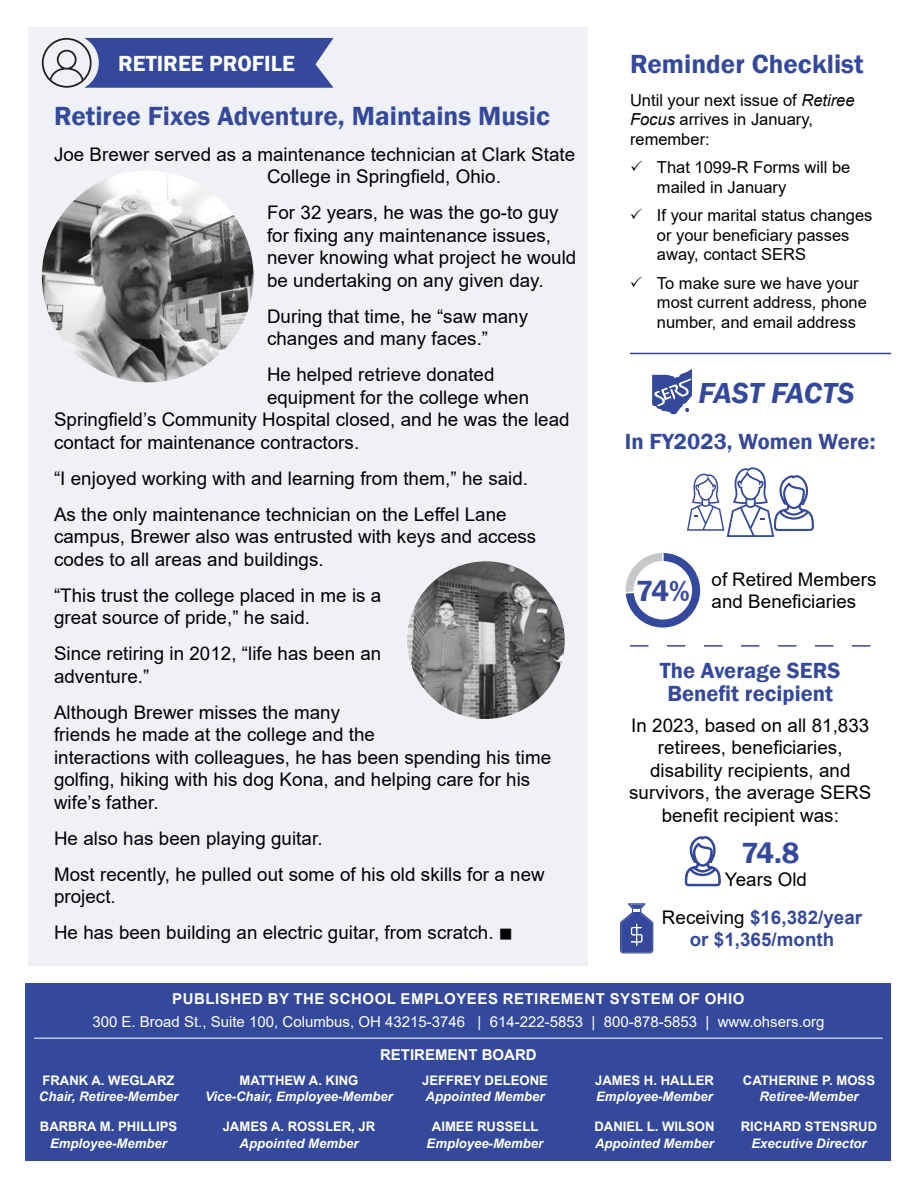
<style>
.page{position:relative;width:918px;height:1188px;background:#fff}
.page>*{position:absolute;margin:0;border:0;box-sizing:border-box;transform-origin:0 0}
.t1{font:600 30px "Franklin Gothic";color:#34499b}
.t2{font:italic 600 29.7px "Franklin Gothic";letter-spacing:-.005em;color:#34499b}
.t3{font:600 27px "Franklin Gothic";color:#34499b}
.t4{font:600 22.5px/22.5px "Franklin Gothic";color:#34499b;text-align:center}
.t5{font:600 22.5px "Franklin Gothic";color:#fff}
.t6{font:18.75px/22.5px "Arial";letter-spacing:.005em;color:#000}
.t7{font:700 18.75px/22.5px "Arial";letter-spacing:.005em;color:#34499b;text-align:center}
.t8{font:16.5px/19.5px "Arial";color:#000}
.t9{font:15px "Arial";color:#fff}
.t10{font:700 15px "Arial";letter-spacing:.035em;color:#fff}
.t11{font:700 15px "Arial";color:#fff}
.t12{font:italic 700 13.2px "Arial";color:#fff}
.t13{font:700 13.2px "Arial";color:#fff}
.s1{font-style:italic}
.s2{font-weight:400;color:#000}
</style>
<div class="page">
<div style="left:26px;top:983px;width:865px;height:178px;background:#34499b"></div>
<hr style="left:34px;top:1038px;width:849px;height:1px;background:#fff">
<div style="left:28px;top:27px;width:560px;height:938px;background:#eff1f6"></div>
<img style="left:407px;top:561px;width:158px;height:158px;border-radius:79px">
<svg style="left:42px;top:38px;width:292px;height:50px"></svg>
<hr style="left:630px;top:353px;width:261px;height:1px;background:#34499b">
<svg style="left:630px;top:645px;width:240px;height:2px"></svg>
<img style="left:42px;top:171px;width:212px;height:211px;border-radius:106px">
<svg style="left:684px;top:836px;width:37px;height:51px"></svg>
<svg style="left:625px;top:553px;width:76px;height:75px"></svg>
<div style="left:634px;top:561px;width:58px;height:59px;background:#fff;border-radius:50%"></div>
<svg style="left:687px;top:467px;width:127px;height:70px"></svg>
<svg style="left:620px;top:903px;width:33px;height:50px"></svg>
<svg style="left:653px;top:370px;width:39px;height:44px"></svg>
<p class="t5" style="left:118px;top:49px;width:178px">RETIREE PROFILE</p>
<h3 class="t3" style="left:630px;top:47px;width:235px">Reminder Checklist</h3>
<p class="t8" style="left:630px;top:90px;width:226px">Until your next issue of <span class="s1">Retiree<br>Focus</span> arrives in January, remember:</p>
<p class="t8" style="left:657px;top:158px;width:195px;text-indent:-27px">✓ That 1099-R Forms will be mailed in January</p>
<p class="t8" style="left:657px;top:206px;width:217px;text-indent:-27px">✓ If your marital status changes or your beneficiary passes away, contact SERS</p>
<p class="t8" style="left:657px;top:273px;width:212px;text-indent:-27px">✓ To make sure we have your most current address, phone number, and email address</p>
<h3 class="t3" style="left:54px;top:99px;width:498px">Retiree Fixes Adventure, Maintains Music</h3>
<p class="t6" style="left:267px;top:143px;width:310px;text-indent:-213px">Joe Brewer served as a maintenance technician at Clark State<br>College in Springfield, Ohio.</p>
<p class="t6" style="left:267px;top:201px;width:311px">For 32 years, he was the go-to guy for fixing any maintenance issues, never knowing what project he would be undertaking on any given day.</p>
<p class="t6" style="left:267px;top:305px;width:263px">During that time, he “saw many changes and many faces.”</p>
<p class="t6" style="left:267px;top:363px;width:229px">He helped retrieve donated</p>
<p class="t6" style="left:267px;top:386px;width:264px">equipment for the college when</p>
<p class="t6" style="left:54px;top:408px;width:517px">Springfield’s Community Hospital closed, and he was the lead</p>
<p class="t6" style="left:54px;top:431px;width:307px">contact for maintenance contractors.</p>
<p class="t6" style="left:54px;top:460px;width:476px;line-height:36px">“I enjoyed working with and learning from them,” he said.<br>As the only maintenance technician on the Leffel Lane</p>
<p class="t6" style="left:54px;top:525px;width:484px">campus, Brewer also was entrusted with keys and access codes to all areas and buildings.</p>
<p class="t6" style="left:54px;top:584px;width:329px">“This trust the college placed in me is a great source of pride,” he said.</p>
<p class="t6" style="left:54px;top:642px;width:329px">Since retiring in 2012, “life has been an adventure.”</p>
<p class="t6" style="left:54px;top:701px;width:499px">Although Brewer misses the many<br>friends he made at the college and the<br>interactions with colleagues, he has been spending his time golfing, hiking with his dog Kona, and helping care for his wife’s father.</p>
<p class="t6" style="left:54px;top:820px;width:492px;line-height:36px">He also has been playing guitar.<br>Most recently, he pulled out some of his old skills for a new</p>
<p class="t6" style="left:54px;top:878px;width:460px;line-height:36px">project.<br>He has been building an electric guitar, from scratch. ■</p>
<h2 class="t2" style="left:699px;top:374px;width:158px">FAST FACTS</h2>
<p class="t4" style="left:625px;top:431px;width:252px">In FY2023, Women Were:</p>
<h1 class="t1" style="left:636px;top:572px;width:55px">74%</h1>
<p class="t6" style="left:712px;top:568px;width:166px">of Retired Members and Beneficiaries</p>
<p class="t4" style="left:660px;top:660px;width:182px">The Average SERS<br>Benefit recipient</p>
<p class="t6" style="left:629px;top:714px;width:244px;text-align:center">In 2023, based on all 81,833 retirees, beneficiaries, disability recipients, and survivors, the average SERS benefit recipient was:</p>
<h1 class="t1" style="left:741px;top:835px;width:60px">74.8</h1>
<p class="t6" style="left:725px;top:868px;width:84px">Years Old</p>
<p class="t7" style="left:662px;top:906px;width:202px"><span class="s2">Receiving</span> $16,382/year or $1,365/month</p>
<p class="t10" style="left:172px;top:989px;width:574px">PUBLISHED BY THE SCHOOL EMPLOYEES RETIREMENT SYSTEM OF OHIO</p>
<p class="t9" style="left:92px;top:1011px;width:734px">300 E. Broad St., Suite 100, Columbus, OH 43215-3746 | 614-222-5853 | 800-878-5853 | www.ohsers.org</p>
<p class="t11" style="left:380px;top:1044px;width:158px">RETIREMENT BOARD</p>
<p class="t13" style="left:42px;top:1071px;width:134px">FRANK A. WEGLARZ</p>
<p class="t13" style="left:240px;top:1071px;width:120px">MATTHEW A. KING</p>
<p class="t13" style="left:422px;top:1071px;width:127px">JEFFREY DELEONE</p>
<p class="t13" style="left:595px;top:1071px;width:120px">JAMES H. HALLER</p>
<p class="t13" style="left:743px;top:1071px;width:134px">CATHERINE P. MOSS</p>
<p class="t12" style="left:39px;top:1088px;width:141px">Chair, Retiree-Member</p>
<p class="t12" style="left:205px;top:1088px;width:189px">Vice-Chair, Employee-Member</p>
<p class="t12" style="left:426px;top:1088px;width:120px">Appointed Member</p>
<p class="t12" style="left:596px;top:1088px;width:118px">Employee-Member</p>
<p class="t12" style="left:759px;top:1088px;width:101px">Retiree-Member</p>
<p class="t13" style="left:40px;top:1117px;width:139px">BARBRA M. PHILLIPS</p>
<p class="t13" style="left:223px;top:1117px;width:154px">JAMES A. ROSSLER, JR</p>
<p class="t13" style="left:432px;top:1117px;width:108px">AIMEE RUSSELL</p>
<p class="t13" style="left:594px;top:1117px;width:122px">DANIEL L. WILSON</p>
<p class="t13" style="left:741px;top:1117px;width:138px">RICHARD STENSRUD</p>
<p class="t12" style="left:50px;top:1134px;width:118px">Employee-Member</p>
<p class="t12" style="left:240px;top:1134px;width:120px">Appointed Member</p>
<p class="t12" style="left:427px;top:1134px;width:118px">Employee-Member</p>
<p class="t12" style="left:595px;top:1134px;width:120px">Appointed Member</p>
<p class="t12" style="left:751px;top:1134px;width:117px">Executive Director</p>
</div>
